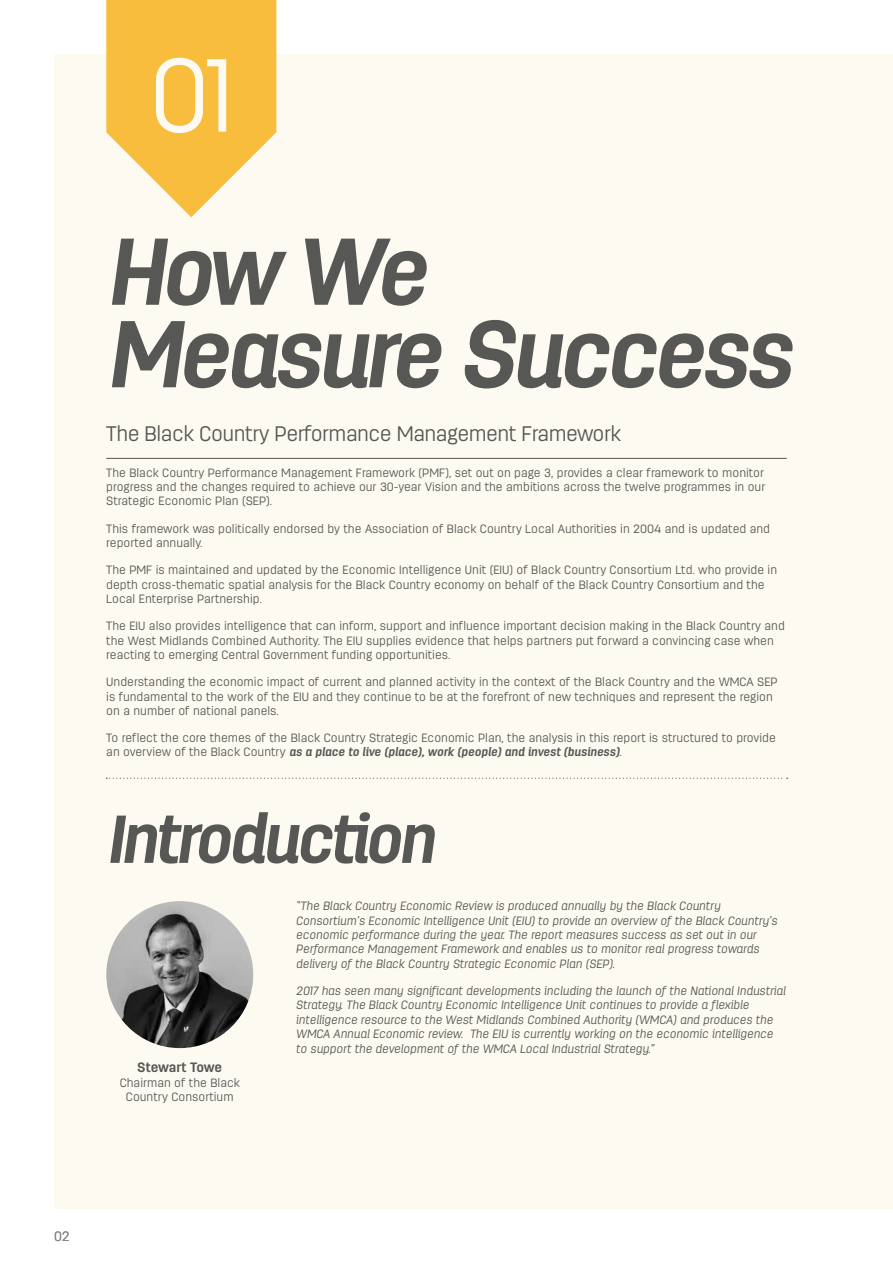
<style>
.page{position:relative;width:893px;height:1263px;background:#fff}
.page>*{position:absolute;margin:0;border:0;box-sizing:border-box;transform-origin:0 0}
.t1{font:300 103.5px "Antartida Essential";color:#fdfaf1}
.t2{font:italic 700 94.5px/82.5px "Antartida Essential";letter-spacing:-.05em;color:#575756}
.t3{font:italic 700 67.5px "Antartida Essential";letter-spacing:-.05em;color:#575756}
.t4{font:300 21px "Antartida Essential";letter-spacing:-.025em;color:#575756}
.t5{font:700 13.5px "Antartida Essential";letter-spacing:-.015em;color:#575756}
.t6{font:300 13.5px "Antartida Essential";color:#878787}
.t7{font:300 12px/14.4px "Antartida Essential";color:#575756}
.t8{font:italic 300 12px/14.4px "Antartida Essential";color:#575756}
.s1{font-weight:700;font-style:italic}
</style>
<div class="page">
<div style="left:54px;top:54px;width:839px;height:1155px;background:#fdfaf1"></div>
<hr style="left:106px;top:458px;width:681px;height:1px;background:#575756">
<svg style="left:106px;top:0;width:170px;height:217px"></svg>
<img style="left:106px;top:901px;width:147px;height:147px;border-radius:73px">
<svg style="left:106px;top:778px;width:682px;height:1px"></svg>
<h1 class="t1" style="left:149px;top:38px;width:86px">01</h1>
<h2 class="t2" style="left:106px;top:229px;width:687px">How We<br>Measure Success</h2>
<h3 class="t4" style="left:106px;top:422px;width:516px">The Black Country Performance Management Framework</h3>
<p class="t7" style="left:106px;top:465px;width:660px;text-align:justify">The Black Country Performance Management Framework (PMF), set out on page 3, provides a clear framework to monitor progress and the changes required to achieve our 30-year Vision and the ambitions across the twelve programmes in our Strategic Economic Plan (SEP).</p>
<p class="t7" style="left:106px;top:521px;width:665px">This framework was politically endorsed by the Association of Black Country Local Authorities in 2004 and is updated and reported annually.</p>
<p class="t7" style="left:106px;top:563px;width:672px">The PMF is maintained and updated by the Economic Intelligence Unit (EIU) of Black Country Consortium Ltd. who provide in depth cross-thematic spatial analysis for the Black Country economy on behalf of the Black Country Consortium and the<br>Local Enterprise Partnership.</p>
<p class="t7" style="left:106px;top:618px;width:680px">The EIU also provides intelligence that can inform, support and influence important decision making in the Black Country and the West Midlands Combined Authority. The EIU supplies evidence that helps partners put forward a convincing case when reacting to emerging Central Government funding opportunities.</p>
<p class="t7" style="left:106px;top:674px;width:673px">Understanding the economic impact of current and planned activity in the context of the Black Country and the WMCA SEP is fundamental to the work of the EIU and they continue to be at the forefront of new techniques and represent the region on a number of national panels.</p>
<p class="t7" style="left:106px;top:730px;width:671px">To reflect the core themes of the Black Country Strategic Economic Plan, the analysis in this report is structured to provide an overview of the Black Country <span class="s1">as a place to live (place), work (people) and invest (business)</span>.</p>
<h3 class="t3" style="left:106px;top:802px;width:330px">Introduction</h3>
<p class="t5" style="left:137px;top:1060px;width:87px">Stewart Towe</p>
<p class="t7" style="left:120px;top:1075px;width:122px;text-align:center">Chairman of the Black<br>Country Consortium</p>
<p class="t8" style="left:296px;top:898px;width:483px">“The Black Country Economic Review is produced annually by the Black Country Consortium’s Economic Intelligence Unit (EIU) to provide an overview of the Black Country’s economic performance during the year. The report measures success as set out in our Performance Management Framework and enables us to monitor real progress towards delivery of the Black Country Strategic Economic Plan (SEP).</p>
<p class="t8" style="left:296px;top:983px;width:491px">2017 has seen many significant developments including the launch of the National Industrial Strategy. The Black Country Economic Intelligence Unit continues to provide a flexible intelligence resource to the West Midlands Combined Authority (WMCA) and produces the WMCA Annual Economic review. The EIU is currently working on the economic intelligence to support the development of the WMCA Local Industrial Strategy.”</p>
<p class="t6" style="left:54px;top:1229px;width:17px">02</p>
</div>
